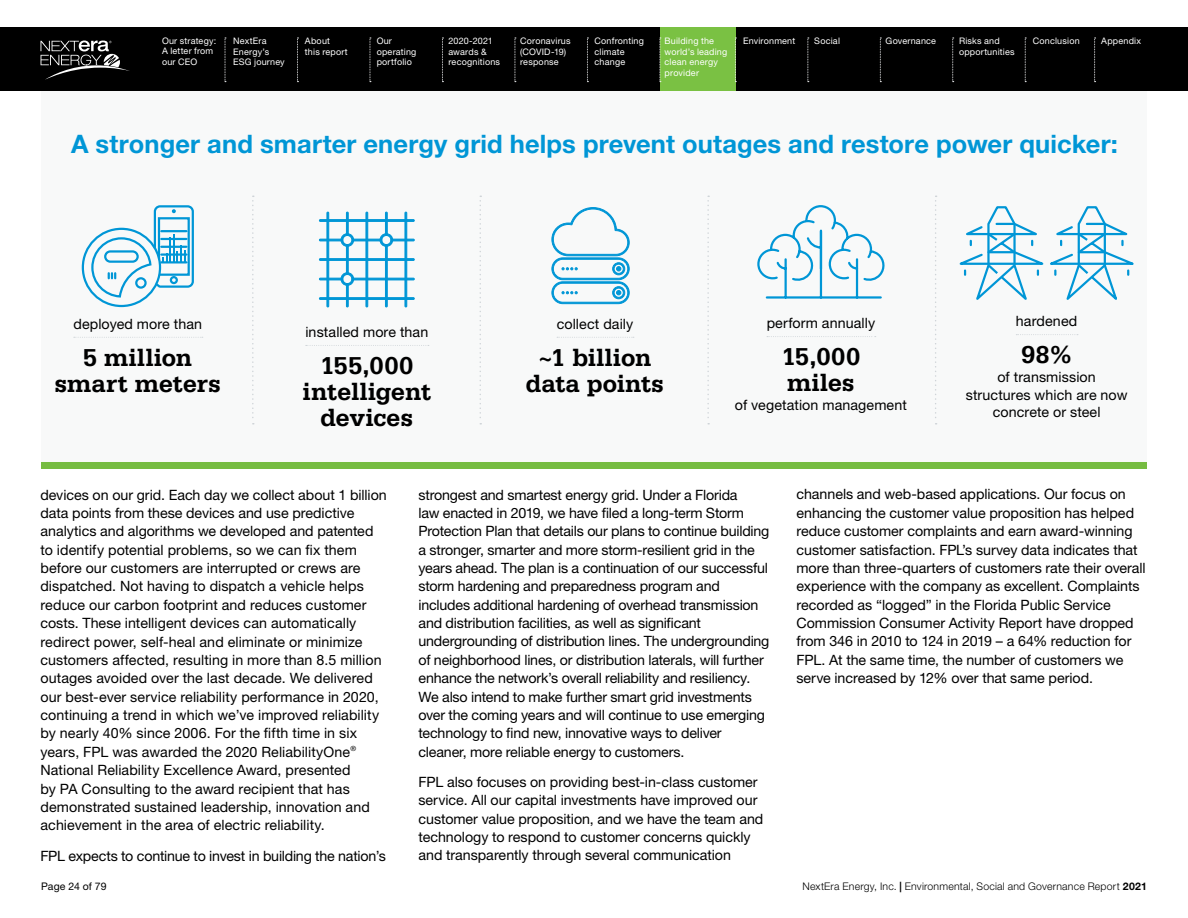
<style>
.page{position:relative;width:1188px;height:918px;background:#fff}
.page>*{position:absolute;margin:0;border:0;box-sizing:border-box;transform-origin:0 0}
.t1{font:700 25.8px/25.8px "Serifa Std";letter-spacing:-.01em;color:#000;text-align:center}
.t2{font:700 25.5px "Helvetica Neue LT Std";letter-spacing:.005em;color:#0096d6}
.t3{font:14.25px/18.3px "Helvetica Neue LT Std";letter-spacing:-.005em;color:#000}
.t4{font:300 10.5px "Helvetica Neue LT Std";letter-spacing:.02em;color:#000}
.t5{font:10.5px "Helvetica Neue LT Std";letter-spacing:.005em;color:#000}
.t6{font:9px/10.5px "Helvetica Neue LT Std";letter-spacing:.02em;color:#fff}
.s1{font-weight:700}
</style>
<div class="page">
<div style="left:41px;top:68px;width:1105px;height:401px;background:#f8f9f9"></div>
<svg style="left:81px;top:205px;width:113px;height:103px"></svg>
<svg style="left:74px;top:337px;width:129px;height:1px"></svg>
<svg style="left:757px;top:205px;width:128px;height:94px"></svg>
<svg style="left:767px;top:336px;width:109px;height:1px"></svg>
<svg style="left:1016px;top:334px;width:62px;height:1px"></svg>
<svg style="left:959px;top:206px;width:175px;height:94px"></svg>
<svg style="left:306px;top:345px;width:123px;height:1px"></svg>
<div style="left:327px;top:212px;width:2px;height:95px;border:1px solid #0096d6"></div>
<div style="left:346px;top:283px;width:2px;height:24px;border:1px solid #0096d6"></div>
<div style="left:346px;top:212px;width:2px;height:24px;border:1px solid #0096d6"></div>
<div style="left:385px;top:212px;width:2px;height:24px;border:1px solid #0096d6"></div>
<div style="left:346px;top:244px;width:2px;height:31px;border:1px solid #0096d6"></div>
<div style="left:366px;top:212px;width:2px;height:95px;border:1px solid #0096d6"></div>
<div style="left:385px;top:245px;width:2px;height:62px;border:1px solid #0096d6"></div>
<div style="left:405px;top:212px;width:2px;height:95px;border:1px solid #0096d6"></div>
<div style="left:319px;top:297px;width:95px;height:3px;border:1px solid #0096d6"></div>
<div style="left:352px;top:278px;width:62px;height:2px;border:1px solid #0096d6"></div>
<div style="left:319px;top:258px;width:95px;height:3px;border:1px solid #0096d6"></div>
<div style="left:319px;top:239px;width:24px;height:2px;border:1px solid #0096d6"></div>
<div style="left:319px;top:278px;width:24px;height:2px;border:1px solid #0096d6"></div>
<div style="left:391px;top:239px;width:23px;height:2px;border:1px solid #0096d6"></div>
<div style="left:352px;top:239px;width:30px;height:2px;border:1px solid #0096d6"></div>
<div style="left:319px;top:219px;width:95px;height:3px;border:1px solid #0096d6"></div>
<svg style="left:341px;top:272px;width:13px;height:14px"></svg>
<svg style="left:380px;top:233px;width:13px;height:14px"></svg>
<svg style="left:341px;top:233px;width:13px;height:14px"></svg>
<svg style="left:252px;top:196px;width:2px;height:229px"></svg>
<svg style="left:707px;top:196px;width:2px;height:229px"></svg>
<svg style="left:480px;top:196px;width:1px;height:229px"></svg>
<svg style="left:935px;top:196px;width:2px;height:229px"></svg>
<svg style="left:557px;top:337px;width:77px;height:1px"></svg>
<svg style="left:551px;top:207px;width:79px;height:97px"></svg>
<div style="left:0;top:27px;width:1188px;height:63px;background:#000"></div>
<div style="left:660px;top:27px;width:75px;height:63px;background:#7ac143"></div>
<svg style="left:225px;top:38px;width:1px;height:44px"></svg>
<svg style="left:370px;top:38px;width:1px;height:44px"></svg>
<svg style="left:297px;top:38px;width:1px;height:44px"></svg>
<svg style="left:442px;top:38px;width:1px;height:44px"></svg>
<svg style="left:515px;top:38px;width:1px;height:44px"></svg>
<svg style="left:587px;top:38px;width:1px;height:44px"></svg>
<svg style="left:660px;top:38px;width:1px;height:44px"></svg>
<svg style="left:735px;top:38px;width:1px;height:44px"></svg>
<svg style="left:808px;top:38px;width:1px;height:44px"></svg>
<svg style="left:880px;top:38px;width:1px;height:44px"></svg>
<svg style="left:952px;top:38px;width:2px;height:44px"></svg>
<svg style="left:1025px;top:38px;width:1px;height:44px"></svg>
<svg style="left:1094px;top:38px;width:2px;height:44px"></svg>
<svg style="left:40px;top:41px;width:90px;height:39px"></svg>
<p class="t6" style="left:162px;top:35px;width:56px">Our strategy:<br>A letter from our CEO</p>
<p class="t6" style="left:305px;top:36px;width:44px">About<br>this report</p>
<p class="t6" style="left:520px;top:36px;width:52px">Coronavirus (COVID-19) response</p>
<p class="t6" style="left:595px;top:36px;width:51px">Confronting climate change</p>
<p class="t6" style="left:233px;top:36px;width:35px">NextEra</p>
<p class="t6" style="left:1033px;top:36px;width:48px">Conclusion</p>
<p class="t6" style="left:1101px;top:36px;width:41px">Appendix</p>
<p class="t6" style="left:233px;top:46px;width:53px">Energy’s<br>ESG journey</p>
<p class="t6" style="left:377px;top:36px;width:41px">Our operating portfolio</p>
<p class="t6" style="left:448px;top:36px;width:53px">2020-2021 awards &amp; recognitions</p>
<p class="t6" style="left:665px;top:36px;width:64px">Building the world’s leading clean energy provider</p>
<p class="t6" style="left:743px;top:36px;width:54px">Environment</p>
<p class="t6" style="left:814px;top:36px;width:27px">Social</p>
<p class="t6" style="left:886px;top:36px;width:52px">Governance</p>
<p class="t6" style="left:959px;top:36px;width:57px">Risks and opportunities</p>
<h2 class="t2" style="left:71px;top:128px;width:1048px">A stronger and smarter energy grid helps prevent outages and restore power quicker:</h2>
<p class="t3" style="left:73px;top:315px;width:130px">deployed more than</p>
<h1 class="t1" style="left:55px;top:344px;width:168px">5 million smart meters</h1>
<p class="t3" style="left:305px;top:323px;width:124px">installed more than</p>
<h1 class="t1" style="left:303px;top:353px;width:130px">155,000 intelligent devices</h1>
<p class="t3" style="left:557px;top:315px;width:78px">collect daily</p>
<h1 class="t1" style="left:526px;top:344px;width:140px">~1 billion data points</h1>
<p class="t3" style="left:767px;top:314px;width:110px">perform annually</p>
<h1 class="t1" style="left:781px;top:344px;width:81px;text-align:left">15,000 miles</h1>
<p class="t3" style="left:735px;top:395px;width:173px">of vegetation management</p>
<p class="t3" style="left:1016px;top:312px;width:63px">hardened</p>
<h1 class="t1" style="left:1021px;top:342px;width:53px">98%</h1>
<p class="t3" style="left:966px;top:367px;width:163px;text-align:center">of transmission structures which are now</p>
<p class="t3" style="left:993px;top:402px;width:109px">concrete or steel</p>
<p class="t3" style="left:40px;top:485px;width:348px">devices on our grid. Each day we collect about 1 billion data points from these devices and use predictive analytics and algorithms we developed and patented to identify potential problems, so we can fix them before our customers are interrupted or crews are dispatched. Not having to dispatch a vehicle helps reduce our carbon footprint and reduces customer costs. These intelligent devices can automatically redirect power, self-heal and eliminate or minimize customers affected, resulting in more than 8.5 million outages avoided over the last decade. We delivered our best-ever service reliability performance in 2020, continuing a trend in which we’ve improved reliability by nearly 40% since 2006. For the fifth time in six years, FPL was awarded the 2020 ReliabilityOne<sup>® </sup>National Reliability Excellence Award, presented<br>by PA Consulting to the award recipient that has demonstrated sustained leadership, innovation and achievement in the area of electric reliability.</p>
<p class="t3" style="left:41px;top:846px;width:347px">FPL expects to continue to invest in building the nation’s</p>
<p class="t3" style="left:419px;top:485px;width:353px">strongest and smartest energy grid. Under a Florida<br>law enacted in 2019, we have filed a long-term Storm Protection Plan that details our plans to continue building a stronger, smarter and more storm-resilient grid in the years ahead. The plan is a continuation of our successful storm hardening and preparedness program and includes additional hardening of overhead transmission and distribution facilities, as well as significant undergrounding of distribution lines. The undergrounding of neighborhood lines, or distribution laterals, will further enhance the network’s overall reliability and resiliency.<br>We also intend to make further smart grid investments over the coming years and will continue to use emerging technology to find new, innovative ways to deliver cleaner, more reliable energy to customers.</p>
<p class="t3" style="left:419px;top:773px;width:346px">FPL also focuses on providing best-in-class customer service. All our capital investments have improved our customer value proposition, and we have the team and technology to respond to customer concerns quickly and transparently through several communication</p>
<p class="t3" style="left:796px;top:485px;width:351px">channels and web-based applications. Our focus on enhancing the customer value proposition has helped reduce customer complaints and earn award-winning customer satisfaction. FPL’s survey data indicates that more than three-quarters of customers rate their overall experience with the company as excellent. Complaints recorded as “logged” in the Florida Public Service Commission Consumer Activity Report have dropped from 346 in 2010 to 124 in 2019 – a 64% reduction for FPL. At the same time, the number of customers we serve increased by 12% over that same period.</p>
<p class="t5" style="left:41px;top:880px;width:67px">Page 24 of 79</p>
<p class="t4" style="left:803px;top:880px;width:346px">NextEra Energy, Inc. <span class="s1">|</span> Environmental, Social and Governance Report <span class="s1">2021</span></p>
</div>
